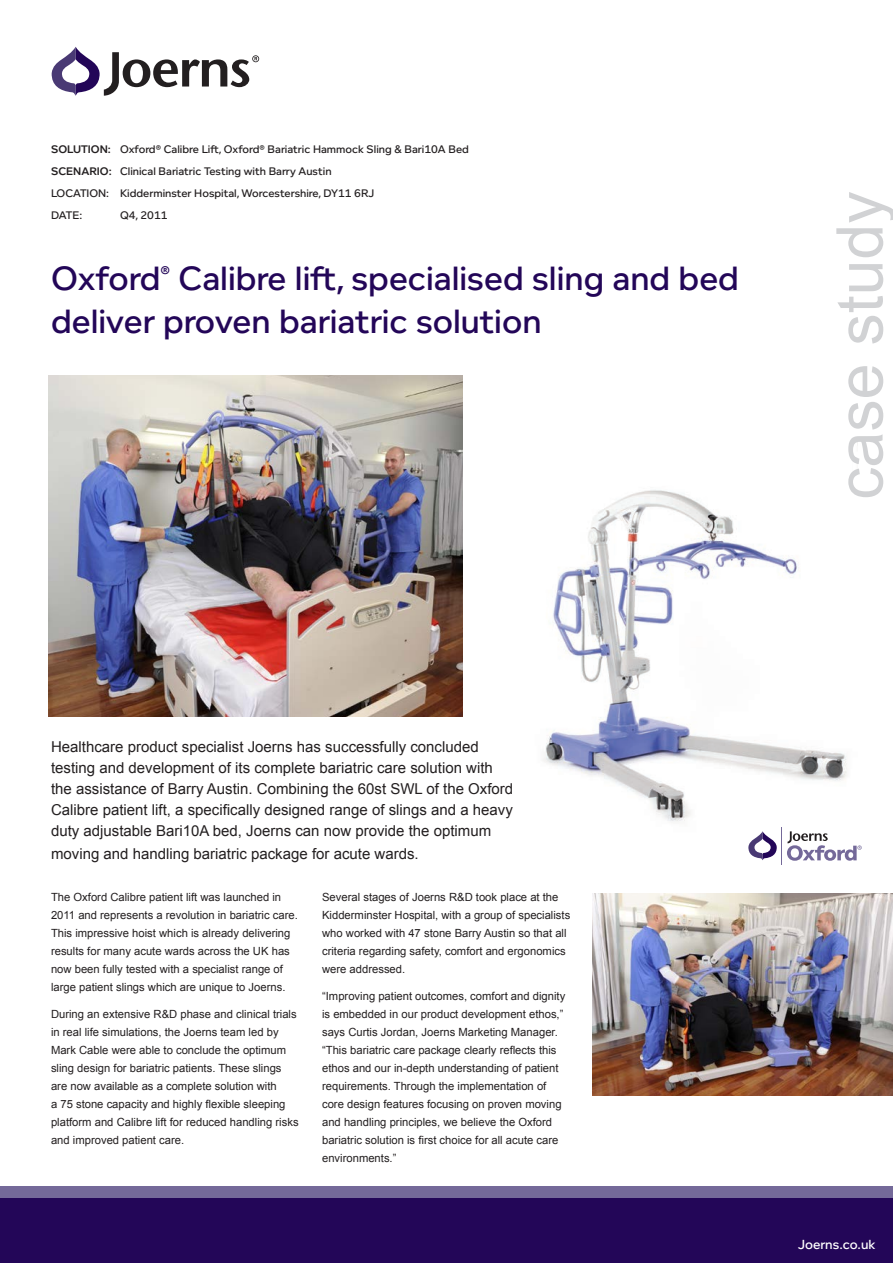
<style>
.page{position:relative;width:893px;height:1263px;background:#fff}
.page>*{position:absolute;margin:0;border:0;box-sizing:border-box;transform-origin:0 0}
.t1{font:64.5px "Arial";color:#d1d2d4}
.t2{font:500 34.5px/43.5px "Foundry Context";color:#230658}
.t3{font:15px/21px "Arial";color:#231f20}
.t4{font:500 13.5px "Foundry Context";color:#fff}
.t5{font:11.25px/18px "Arial";color:#231f20}
.t6{font:500 11.25px "Foundry Context";color:#231f20}
.s1{font-weight:600}
</style>
<div class="page">
<img style="left:543px;top:490px;width:304px;height:332px">
<img style="left:49px;top:375px;width:413px;height:341px">
<img style="left:593px;top:893px;width:300px;height:203px">
<div style="left:0;top:1186px;width:893px;height:77px;background:#746999"></div>
<div style="left:0;top:1198px;width:893px;height:65px;background:#230658"></div>
<svg style="left:52px;top:47px;width:207px;height:49px"></svg>
<svg style="left:787px;top:831px;width:75px;height:30px"></svg>
<svg style="left:748px;top:831px;width:29px;height:29px"></svg>
<hr style="left:781px;top:827px;width:1px;height:37px;background:#746999">
<p class="t6" style="left:51px;top:143px;width:419px"><span class="s1">SOLUTION:</span> Oxford® Calibre Lift, Oxford® Bariatric Hammock Sling &amp; Bari10A Bed</p>
<p class="t6" style="left:51px;top:165px;width:282px"><span class="s1">SCENARIO:</span> Clinical Bariatric Testing with Barry Austin</p>
<p class="t6" style="left:51px;top:187px;width:325px">LOCATION: Kidderminster Hospital, Worcestershire, DY11 6RJ</p>
<p class="t6" style="left:51px;top:209px;width:33px">DATE:</p>
<p class="t6" style="left:120px;top:209px;width:49px">Q4, 2011</p>
<p class="t2" style="left:51px;top:256px;width:689px">Oxford<sup>®</sup> Calibre lift, specialised sling and bed deliver proven bariatric solution</p>
<p class="t1" style="left:818px;top:500px;width:310px;rotate:-90deg">case study</p>
<p class="t3" style="left:51px;top:737px;width:464px">Healthcare product specialist Joerns has successfully concluded testing and development of its complete bariatric care solution with the assistance of Barry Austin. Combining the 60st SWL of the Oxford Calibre patient lift, a specifically designed range of slings and a heavy duty adjustable Bari10A bed, Joerns can now provide the optimum</p>
<p class="t3" style="left:51px;top:843px;width:369px">moving and handling bariatric package for acute wards.</p>
<p class="t5" style="left:51px;top:888px;width:248px">The Oxford Calibre patient lift was launched in 2011 and represents a revolution in bariatric care.<br>This impressive hoist which is already delivering results for many acute wards across the UK has now been fully tested with a specialist range of large patient slings which are unique to Joerns.</p>
<p class="t5" style="left:51px;top:1005px;width:249px">During an extensive R&amp;D phase and clinical trials in real life simulations, the Joerns team led by Mark Cable were able to conclude the optimum sling design for bariatric patients. These slings are now available as a complete solution with<br>a 75 stone capacity and highly flexible sleeping platform and Calibre lift for reduced handling risks and improved patient care.</p>
<p class="t5" style="left:322px;top:888px;width:250px">Several stages of Joerns R&amp;D took place at the Kidderminster Hospital, with a group of specialists who worked with 47 stone Barry Austin so that all criteria regarding safety, comfort and ergonomics were addressed.</p>
<p class="t5" style="left:322px;top:987px;width:245px">“Improving patient outcomes, comfort and dignity is embedded in our product development ethos,” says Curtis Jordan, Joerns Marketing Manager. “This bariatric care package clearly reflects this ethos and our in-depth understanding of patient requirements. Through the implementation of core design features focusing on proven moving and handling principles, we believe the Oxford bariatric solution is first choice for all acute care environments.”</p>
<p class="t4" style="left:798px;top:1237px;width:79px">Joerns.co.uk</p>
</div>
